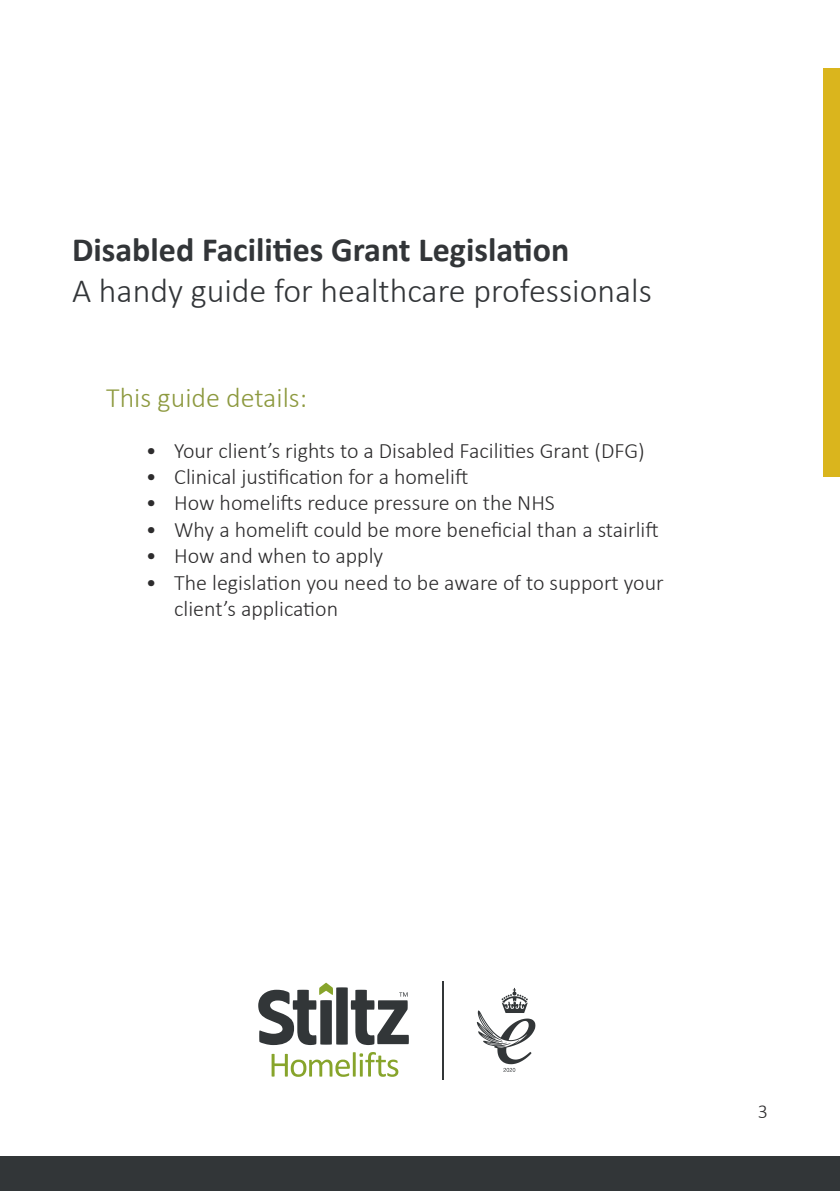
<style>
.page{position:relative;width:840px;height:1191px;background:#fff}
.page>*{position:absolute;margin:0;border:0;box-sizing:border-box;transform-origin:0 0}
.t1{font:300 34px "Calibri";color:#323538}
.t2{font:700 34px "Calibri";color:#323538}
.t3{font:300 28px "Calibri";color:#8d993f}
.t4{font:300 22px/26.4px "Calibri";color:#2d2c2d}
.t5{font:300 20px "Calibri";color:#2d2c2d}
</style>
<div class="page">
<div style="left:0;top:1156px;width:839px;height:35px;background:#323638"></div>
<div style="left:822px;top:68px;width:17px;height:408px;background:#dab51d"></div>
<hr style="left:442px;top:981px;width:1px;height:98px;background:#323638">
<svg style="left:476px;top:988px;width:59px;height:83px"></svg>
<svg style="left:258px;top:982px;width:150px;height:63px"></svg>
<svg style="left:271px;top:1052px;width:127px;height:24px"></svg>
<h1 class="t2" style="left:72px;top:228px;width:498px">Disabled Facilities Grant Legislation</h1>
<h1 class="t1" style="left:72px;top:269px;width:581px">A handy guide for healthcare professionals</h1>
<p class="t3" style="left:106px;top:380px;width:202px">This guide details:</p>
<p class="t4" style="left:146px;top:437px;width:500px">• Your client’s rights to a Disabled Facilities Grant (DFG)</p>
<p class="t4" style="left:146px;top:463px;width:324px">• Clinical justification for a homelift</p>
<p class="t4" style="left:146px;top:490px;width:410px">• How homelifts reduce pressure on the NHS</p>
<p class="t4" style="left:146px;top:516px;width:514px">• Why a homelift could be more beneficial than a stairlift</p>
<p class="t4" style="left:146px;top:542px;width:239px">• How and when to apply</p>
<p class="t4" style="left:174px;top:569px;width:490px;text-indent:-28px">• The legislation you need to be aware of to support your client’s application</p>
<p class="t5" style="left:757px;top:1098px;width:12px">3</p>
</div>
